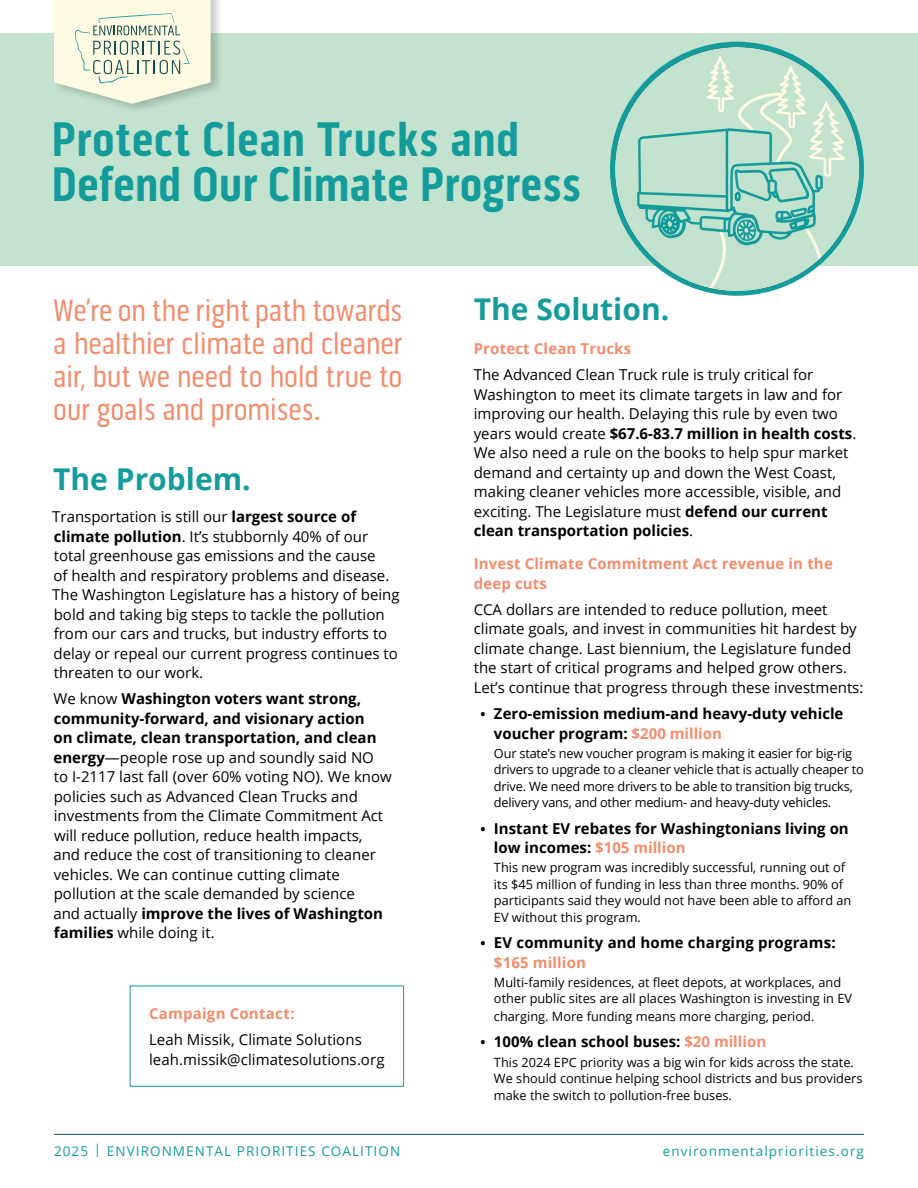
<style>
.page{position:relative;width:918px;height:1188px;background:#fff}
.page>*{position:absolute;margin:0;border:0;box-sizing:border-box;transform-origin:0 0}
.t1{font:700 49.5px/45px "Pill Gothic 300 mg";color:#149c9c}
.t2{font:31.5px/33px "Pill Gothic 300 mg";letter-spacing:-.015em;color:#f38c6c;text-align:justify}
.t3{font:700 30px "Open Sans";color:#149c9c}
.t4{font:15px/19.5px "Open Sans";color:#000}
.t5{font:700 15px/19.5px "Open Sans";color:#000}
.t6{font:700 15px/19.5px "Open Sans";letter-spacing:.01em;color:#f38c6c}
.t7{font:13.5px "Open Sans";letter-spacing:.08em;color:#149c9c}
.t8{font:12.75px/16.5px "Open Sans";color:#000}
.s1{font-weight:700}
.s2{font-size:13.5px}
.s3{color:#f38c6c}
</style>
<div class="page">
<div style="left:0;top:33px;width:918px;height:232px;background:#c3e3ce"></div>
<img style="left:615px;top:47px;width:243px;height:243px">
<hr style="left:54px;top:1134px;width:810px;height:1px;background:#124e4e">
<div style="left:52px;top:0;width:172px;height:114px;background:#000;opacity:.2"></div>
<svg style="left:54px;top:0;width:157px;height:104px;background:#e7ebd5"></svg>
<div style="left:130px;top:986px;width:274px;height:101px;background:#fff;border:1px solid #149c9c"></div>
<h1 class="t1" style="left:51px;top:117px;width:532px">Protect Clean Trucks and<br>Defend Our Climate Progress</h1>
<h2 class="t2" style="left:53px;top:294px;width:351px">We’re on the right path towards a healthier climate and cleaner air, but we need to hold true to our goals and promises.</h2>
<h3 class="t3" style="left:53px;top:458px;width:199px">The Problem.</h3>
<p class="t4" style="left:52px;top:506px;width:349px">Transportation is still our <span class="s1">largest source of climate pollution</span>. It’s stubbornly 40% of our total greenhouse gas emissions and the cause<br>of health and respiratory problems and disease.<br>The Washington Legislature has a history of being bold and taking big steps to tackle the pollution from our cars and trucks, but industry efforts to delay or repeal our current progress continues to threaten to our work.</p>
<p class="t4" style="left:53px;top:689px;width:340px">We know <span class="s1">Washington voters want strong, community-forward, and visionary action<br>on climate, clean transportation, and clean energy</span>—people rose up and soundly said NO to I-2117 last fall (over 60% voting NO). We know policies such as Advanced Clean Trucks and investments from the Climate Commitment Act will reduce pollution, reduce health impacts, and reduce the cost of transitioning to cleaner vehicles. We can continue cutting climate pollution at the scale demanded by science<br>and actually <span class="s1">improve the lives of Washington families</span> while doing it.</p>
<p class="t6" style="left:149px;top:1003px;width:147px">Campaign Contact:</p>
<p class="t4" style="left:149px;top:1030px;width:237px">Leah Missik, Climate Solutions leah.missik@climatesolutions.org</p>
<h3 class="t3" style="left:474px;top:288px;width:197px">The Solution.</h3>
<p class="t6" style="left:474px;top:338px;width:159px">Protect Clean Trucks</p>
<p class="t4" style="left:474px;top:365px;width:384px">The Advanced Clean Truck rule is truly critical for Washington to meet its climate targets in law and for improving our health. Delaying this rule by even two years would create <span class="s1">$67.6-83.7 million in health costs</span>.<br>We also need a rule on the books to help spur market demand and certainty up and down the West Coast, making cleaner vehicles more accessible, visible, and exciting. The Legislature must <span class="s1">defend our current clean transportation policies</span>.</p>
<p class="t6" style="left:474px;top:554px;width:361px">Invest Climate Commitment Act revenue in the deep cuts</p>
<p class="t4" style="left:474px;top:599px;width:391px">CCA dollars are intended to reduce pollution, meet climate goals, and invest in communities hit hardest by climate change. Last biennium, the Legislature funded the start of critical programs and helped grow others.<br>Let’s continue that progress through these investments:</p>
<p class="t5" style="left:494px;top:704px;width:351px;text-indent:-14px"><span class="s2">•</span> Zero-emission medium-and heavy-duty vehicle voucher program: <span class="s3">$200 million</span></p>
<p class="t8" style="left:494px;top:745px;width:372px">Our state’s new voucher program is making it easier for big-rig drivers to upgrade to a cleaner vehicle that is actually cheaper to drive. We need more drivers to be able to transition big trucks, delivery vans, and other medium- and heavy-duty vehicles.</p>
<p class="t5" style="left:494px;top:818px;width:356px;text-indent:-14px"><span class="s2">•</span> Instant EV rebates for Washingtonians living on low incomes: <span class="s3">$105 million</span></p>
<p class="t8" style="left:494px;top:859px;width:359px">This new program was incredibly successful, running out of its $45 million of funding in less than three months. 90% of participants said they would not have been able to afford an EV without this program.</p>
<p class="t5" style="left:494px;top:932px;width:343px;text-indent:-14px"><span class="s2">•</span> EV community and home charging programs: <span class="s3">$165 million</span></p>
<p class="t8" style="left:494px;top:974px;width:360px">Multi-family residences, at fleet depots, at workplaces, and other public sites are all places Washington is investing in EV</p>
<p class="t8" style="left:494px;top:1008px;width:322px">charging. More funding means more charging, period.</p>
<p class="t5" style="left:480px;top:1032px;width:287px"><span class="s2">•</span> 100% clean school buses: <span class="s3">$20 million</span></p>
<p class="t8" style="left:494px;top:1053px;width:370px">This 2024 EPC priority was a big win for kids across the state.<br>We should continue helping school districts and bus providers make the switch to pollution-free buses.</p>
<p class="t7" style="left:54px;top:1142px;width:348px">2025 | ENVIRONMENTAL PRIORITIES COALITION</p>
<p class="t7" style="left:663px;top:1142px;width:203px">environmentalpriorities.org</p>
</div>
